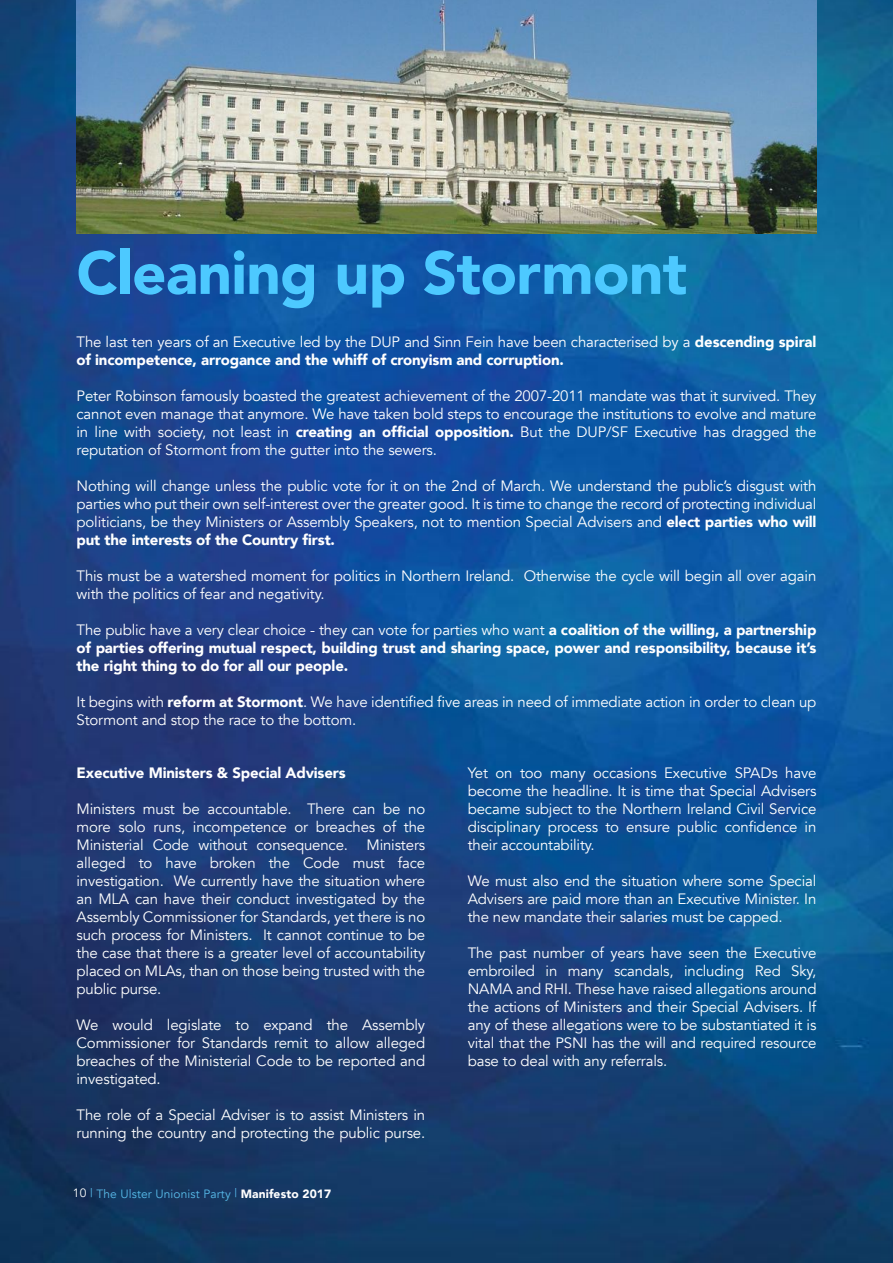
<style>
.page{position:relative;width:893px;height:1263px;background:#fff}
.page>*{position:absolute;margin:0;border:0;box-sizing:border-box;transform-origin:0 0}
.Header_Style{font:900 60px "Avenir";letter-spacing:-.01em;color:#4dc9ff}
.Body_Text_Style{font:15px/18px "Avenir";letter-spacing:-.01em;color:#fff;text-align:justify}
.Body_Text_Style-2{font:900 15px/18px "Avenir";letter-spacing:-.01em;color:#fff}
.Subheading_Style{font:900 15px "Avenir";letter-spacing:-.01em;color:#fff}
.Footer_Style{font:12px "Avenir";letter-spacing:.01em;color:#58bbea}
.s1{font-weight:400}
.s2{font-weight:900}
.s3{color:#fff}
.s4{font-weight:900;color:#fff}
</style>
<div class="page">
<img style="left:0;top:0;width:893px;height:1263px">
<img style="left:77px;top:0;width:739px;height:234px">
<p class="Header_Style" style="left:77px;top:222px;width:612px">Cleaning up Stormont</p>
<p class="Body_Text_Style-2" style="left:77px;top:332px;width:741px"><span class="s1">The last ten years of an Executive led by the DUP and Sinn Fein have been characterised by a</span> descending spiral of incompetence, arrogance and the whiff of cronyism and corruption.</p>
<p class="Body_Text_Style" style="left:77px;top:387px;width:741px">Peter Robinson famously boasted the greatest achievement of the 2007-2011 mandate was that it survived. They cannot even manage that anymore. We have taken bold steps to encourage the institutions to evolve and mature in line with society, not least in <span class="s2">creating an official opposition.</span> But the DUP/SF Executive has dragged the reputation of Stormont from the gutter into the sewers.</p>
<p class="Body_Text_Style" style="left:77px;top:477px;width:741px">Nothing will change unless the public vote for it on the 2nd of March. We understand the public’s disgust with parties who put their own self-interest over the greater good. It is time to change the record of protecting individual politicians, be they Ministers or Assembly Speakers, not to mention Special Advisers and <span class="s2">elect parties who will put the interests of the Country first.</span></p>
<p class="Body_Text_Style" style="left:77px;top:567px;width:741px">This must be a watershed moment for politics in Northern Ireland. Otherwise the cycle will begin all over again with the politics of fear and negativity.</p>
<p class="Body_Text_Style-2" style="left:77px;top:620px;width:741px;text-align:justify"><span class="s1">The public have a very clear choice - they can vote for parties who want</span> a coalition of the willing, a partnership of parties offering mutual respect, building trust and sharing space, power and responsibility, because it’s the right thing to do for all our people.</p>
<p class="Body_Text_Style" style="left:77px;top:693px;width:741px">It begins with <span class="s2">reform at Stormont</span>. We have identified five areas in need of immediate action in order to clean up<br>Stormont and stop the race to the bottom.</p>
<p class="Subheading_Style" style="left:77px;top:760px;width:271px">Executive Ministers &amp; Special Advisers</p>
<p class="Body_Text_Style" style="left:77px;top:800px;width:350px">Ministers must be accountable. There can be no more solo runs, incompetence or breaches of the Ministerial Code without consequence. Ministers alleged to have broken the Code must face investigation. We currently have the situation where an MLA can have their conduct investigated by the Assembly Commissioner for Standards, yet there is no such process for Ministers. It cannot continue to be the case that there is a greater level of accountability placed on MLAs, than on those being trusted with the public purse.</p>
<p class="Body_Text_Style" style="left:77px;top:1016px;width:350px">We would legislate to expand the Assembly Commissioner for Standards remit to allow alleged breaches of the Ministerial Code to be reported and investigated.</p>
<p class="Body_Text_Style" style="left:77px;top:1106px;width:350px">The role of a Special Adviser is to assist Ministers in running the country and protecting the public purse.</p>
<p class="Footer_Style" style="left:73px;top:1187px;width:260px"><span class="s3">10</span> | The Ulster Unionist Party | <span class="s4">Manifesto 2017</span></p>
<p class="Body_Text_Style" style="left:468px;top:764px;width:350px">Yet on too many occasions Executive SPADs have become the headline. It is time that Special Advisers became subject to the Northern Ireland Civil Service disciplinary process to ensure public confidence in their accountability.</p>
<p class="Body_Text_Style" style="left:468px;top:872px;width:350px">We must also end the situation where some Special Advisers are paid more than an Executive Minister. In the new mandate their salaries must be capped.</p>
<p class="Body_Text_Style" style="left:468px;top:944px;width:350px">The past number of years have seen the Executive embroiled in many scandals, including Red Sky, NAMA and RHI. These have raised allegations around the actions of Ministers and their Special Advisers. If any of these allegations were to be substantiated it is vital that the PSNI has the will and required resource base to deal with any referrals.</p>
</div>
